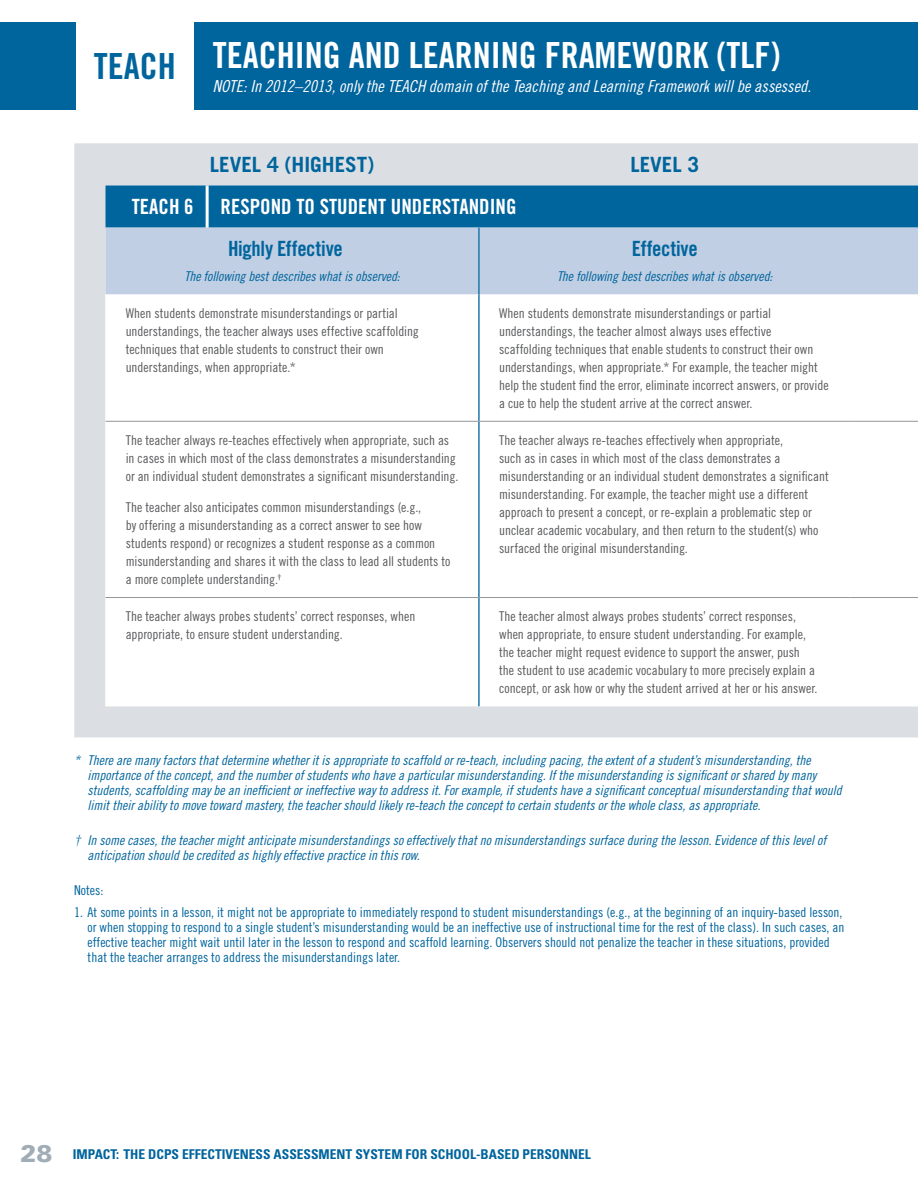
<style>
.page{position:relative;width:918px;height:1188px;background:#fff}
.page>*{position:absolute;margin:0;border:0;box-sizing:border-box;transform-origin:0 0}
.t1{font:36px "Trade Gothic LT Std Bd Cn 20";color:#fff}
.t2{font:36px "Trade Gothic LT Std Bd Cn 20";color:#00649d}
.t3{font:21px "Trade Gothic LT Std Bd Cn 20";color:#fff}
.t4{font:21px "Trade Gothic LT Std Bd Cn 20";letter-spacing:-.015em;color:#00649d}
.t5{font:700 21px "Trade Gothic LT Std";color:#00649d}
.t6{font:16.5px "Trade Gothic LT Std Cn 18 Obl";color:#fff}
.t7{font:13.5px/18px "Trade Gothic LT Std Cn 18";color:#58595b}
.t8{font:13.5px/15px "Trade Gothic LT Std Cn 18 Obl";color:#00649d}
.t9{font:13.5px/15px "Trade Gothic LT Std Cn 18";color:#00649d}
.t10{font:700 condensed 13.5px "Univers LT Std";color:#00649d}
.s1{font-weight:900;font-stretch:normal;font-size:24px;color:#a0adb7}
</style>
<div class="page">
<div style="left:210px;top:23px;width:708px;height:87px;background:#00649d"></div>
<div style="left:0;top:23px;width:210px;height:87px;background:#00649d"></div>
<div style="left:74px;top:143px;width:844px;height:594px;background:#dbdfe3"></div>
<div style="left:105px;top:185px;width:813px;height:43px;background:#00649d"></div>
<div style="left:105px;top:228px;width:813px;height:67px;background:#c0cfe3"></div>
<svg style="left:105px;top:295px;width:813px;height:411px"></svg>
<hr style="left:478px;top:228px;width:2px;height:67px;background:#1e78ab">
<hr style="left:478px;top:295px;width:2px;height:126px;background:#1e78ab">
<hr style="left:478px;top:422px;width:2px;height:175px;background:#1e78ab">
<hr style="left:478px;top:598px;width:2px;height:108px;background:#1e78ab">
<hr style="left:206px;top:185px;width:3px;height:43px;background:#fff">
<hr style="left:105px;top:421px;width:102px;height:1px;background:#939598">
<hr style="left:207px;top:421px;width:272px;height:1px;background:#939598">
<hr style="left:479px;top:421px;width:372px;height:1px;background:#939598">
<hr style="left:851px;top:421px;width:67px;height:1px;background:#939598">
<hr style="left:105px;top:597px;width:102px;height:1px;background:#939598">
<hr style="left:207px;top:597px;width:272px;height:1px;background:#939598">
<hr style="left:479px;top:597px;width:372px;height:1px;background:#939598">
<hr style="left:851px;top:597px;width:67px;height:1px;background:#939598">
<div style="left:76px;top:23px;width:118px;height:87px;background:#fff"></div>
<h1 class="t2" style="left:94px;top:45px;width:83px">TEACH</h1>
<h1 class="t1" style="left:213px;top:34px;width:569px">TEACHING AND LEARNING FRAMEWORK (TLF)</h1>
<p class="t6" style="left:213px;top:77px;width:600px">NOTE: In 2012–2013, only the TEACH domain of the Teaching and Learning Framework will be assessed.</p>
<h2 class="t5" style="left:210px;top:152px;width:166px">LEVEL 4 (HIGHEST)</h2>
<h2 class="t5" style="left:630px;top:152px;width:70px">LEVEL 3</h2>
<h2 class="t3" style="left:132px;top:194px;width:63px">TEACH 6</h2>
<h2 class="t3" style="left:221px;top:194px;width:11px">RESPON</h2>
<h2 class="t3" style="left:281px;top:194px;width:152px">D TOSTUDENT UNDERSTAN</h2>
<h2 class="t3" style="left:479px;top:194px;width:39px">DING</h2>
<h2 class="t4" style="left:228px;top:236px;width:116px">HIGHLY EFFECTIVE</h2>
<p class="t8" style="left:185px;top:269px;width:217px">The following best describes what is observed:</p>
<h2 class="t4" style="left:632px;top:236px;width:67px">EFFECTIVE</h2>
<p class="t8" style="left:557px;top:269px;width:217px">The following best describes what is observed:</p>
<p class="t7" style="left:126px;top:304px;width:295px">When students demonstrate misunderstandings or partial understandings, the teacher always uses effective scaffolding techniques that enable students to construct their own understandings, when appropriate.*</p>
<p class="t7" style="left:499px;top:304px;width:331px">When students demonstrate misunderstandings or partial understandings, the teacher almost always uses effective<br>scaffolding techniques that enable students to construct their own understandings, when appropriate.* For example, the teacher might help the student find the error, eliminate incorrect answers, or provide a cue to help the student arrive at the correct answer.</p>
<p class="t7" style="left:126px;top:431px;width:334px">The teacher always re-teaches effectively when appropriate, such as in cases in which most of the class demonstrates a misunderstanding or an individual student demonstrates a significant misunderstanding.</p>
<p class="t7" style="left:126px;top:498px;width:326px">The teacher also anticipates common misunderstandings (e.g.,<br>by offering a misunderstanding as a correct answer to see how students respond) or recognizes a student response as a common misunderstanding and shares it with the class to lead all students to a more complete understanding.<sup>†</sup></p>
<p class="t7" style="left:499px;top:431px;width:331px">The teacher always re-teaches effectively when appropriate,<br>such as in cases in which most of the class demonstrates a misunderstanding or an individual student demonstrates a significant misunderstanding. For example, the teacher might use a different approach to present a concept, or re-explain a problematic step or unclear academic vocabulary, and then return to the student(s) who surfaced the original misunderstanding.</p>
<p class="t7" style="left:126px;top:607px;width:291px">The teacher always probes students’ correct responses, when appropriate, to ensure student understanding.</p>
<p class="t7" style="left:499px;top:607px;width:320px">The teacher almost always probes students’ correct responses, when appropriate, to ensure student understanding. For example, the teacher might request evidence to support the answer, push the student to use academic vocabulary to more precisely explain a concept, or ask how or why the student arrived at her or his answer.</p>
<p class="t8" style="left:88px;top:753px;width:756px;text-indent:-14px">* There are many factors that determine whether it is appropriate to scaffold or re-teach, including pacing, the extent of a student’s misunderstanding, the importance of the concept, and the number of students who have a particular misunderstanding. If the misunderstanding is significant or shared by many students, scaffolding may be an inefficient or ineffective way to address it. For example, if students have a significant conceptual misunderstanding that would limit their ability to move toward mastery, the teacher should likely re-teach the concept to certain students or the whole class, as appropriate.</p>
<p class="t8" style="left:88px;top:833px;width:740px;text-indent:-14px">† In some cases, the teacher might anticipate misunderstandings so effectively that no misunderstandings surface during the lesson. Evidence of this level of anticipation should be credited as highly effective practice in this row.</p>
<p class="t9" style="left:74px;top:883px;width:31px">Notes:</p>
<p class="t9" style="left:88px;top:905px;width:759px;text-indent:-14px">1. At some points in a lesson, it might not be appropriate to immediately respond to student misunderstandings (e.g., at the beginning of an inquiry-based lesson, or when stopping to respond to a single student’s misunderstanding would be an ineffective use of instructional time for the rest of the class). In such cases, an effective teacher might wait until later in the lesson to respond and scaffold learning. Observers should not penalize the teacher in these situations, provided that the teacher arranges to address the misunderstandings later.</p>
<p class="t10" style="left:20px;top:1145px;width:293px"><span class="s1">28</span> IMPACT: THE DCPS EFFECTIVENESS ASS ESSM</p>
<p class="t10" style="left:330px;top:1145px;width:263px">ENT SYSTEM FOR SCHOOL-BASED PERSONNEL</p>
</div>
